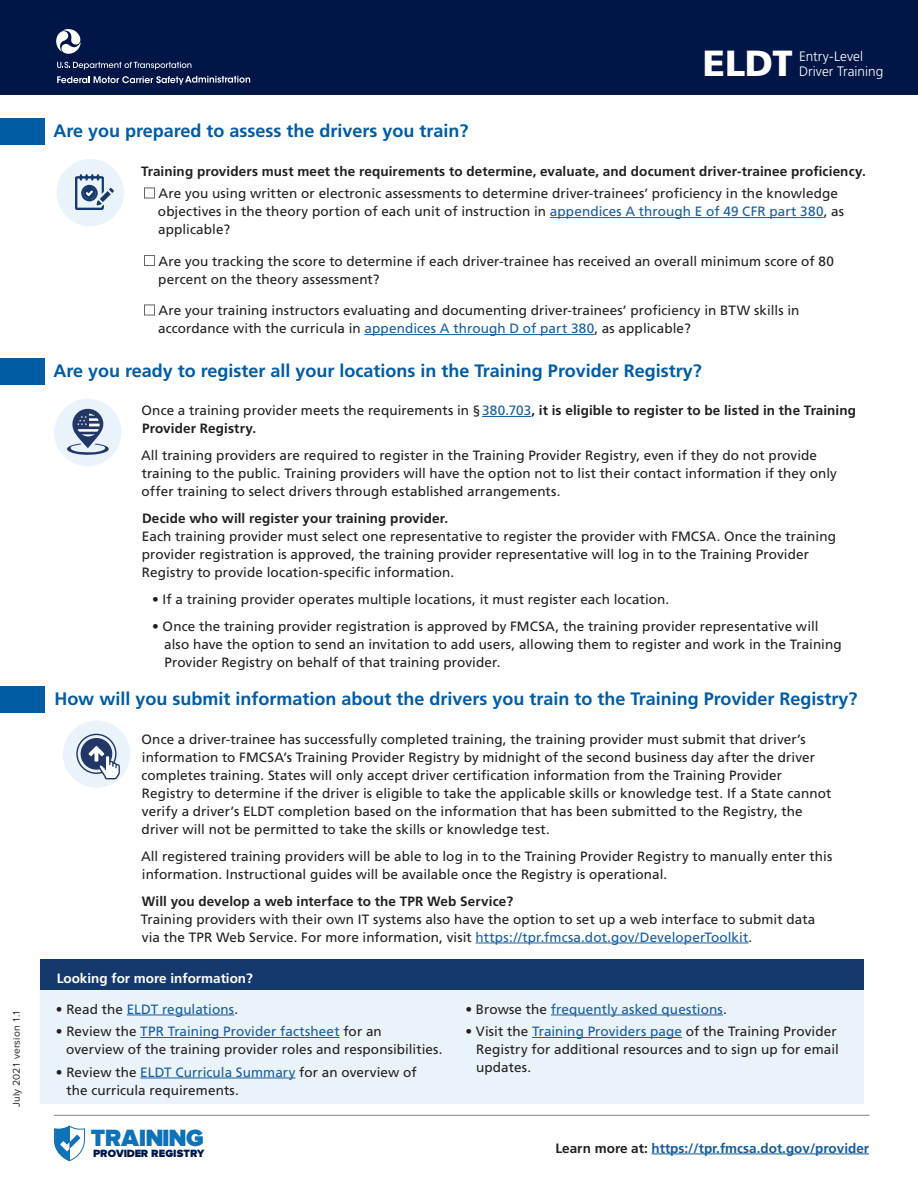
<style>
.page{position:relative;width:918px;height:1188px;background:#fff}
.page>*{position:absolute;margin:0;border:0;box-sizing:border-box;transform-origin:0 0}
.t1{font:900 36.3px "Frutiger";color:#fff}
.t2{font:900 24.45px "Proxima Nova";letter-spacing:-.02em;color:#0c72b9}
.t3{font:700 18px "Frutiger";color:#015ca3}
.t4{font:300 13.65px/14.5px "Frutiger";color:#fff}
.t5{font:13.5px/18px "Frutiger";letter-spacing:.005em;color:#231f20}
.t6{font:700 13.5px/18px "Frutiger";letter-spacing:.01em;color:#231f20}
.t7{font:13.5px "Frutiger";letter-spacing:.005em;color:#175d9e}
.t8{font:700 13.5px "Frutiger";color:#175d9e}
.t9{font:700 13.5px "Frutiger";color:#fff}
.t10{font:900 10.95px "Proxima Nova";letter-spacing:.005em;color:#001647}
.t11{font:10.2px "Proxima Nova";letter-spacing:.02em;color:#231f20}
.s1{color:#175d9e}
.s2{font-weight:400}
.s3{font-weight:400;color:#175d9e}
.s4{color:#231f20}
</style>
<div class="page">
<div style="left:0;top:686px;width:45px;height:27px;background:#015ca3"></div>
<div style="left:0;top:0;width:918px;height:94px;background:#001647"></div>
<svg style="left:56px;top:29px;width:25px;height:25px"></svg>
<svg style="left:57px;top:62px;width:134px;height:8px"></svg>
<svg style="left:57px;top:76px;width:193px;height:9px"></svg>
<div style="left:63px;top:720px;width:67px;height:68px;background:#ebf3fa;border-radius:50%"></div>
<div style="left:0;top:358px;width:45px;height:27px;background:#015ca3"></div>
<div style="left:54px;top:399px;width:68px;height:67px;background:#ebf3fa;border-radius:50%"></div>
<hr style="left:482px;top:416px;width:49px;height:1px;background:#175d9e">
<hr style="left:476px;top:943px;width:273px;height:1px;background:#175d9e">
<hr style="left:652px;top:1154px;width:217px;height:1px;background:#175d9e">
<svg style="left:54px;top:1125px;width:31px;height:36px"></svg>
<hr style="left:54px;top:1115px;width:815px;height:1px;background:#808285">
<div style="left:57px;top:159px;width:67px;height:67px;background:#ebf3fa;border-radius:50%"></div>
<hr style="left:550px;top:217px;width:274px;height:1px;background:#175d9e">
<hr style="left:365px;top:334px;width:229px;height:1px;background:#175d9e">
<div style="left:40px;top:959px;width:824px;height:145px;background:#ebf3fa"></div>
<div style="left:40px;top:959px;width:824px;height:31px;background:#15396c"></div>
<hr style="left:127px;top:1015px;width:107px;height:1px;background:#175d9e">
<hr style="left:140px;top:1037px;width:200px;height:1px;background:#175d9e">
<hr style="left:140px;top:1078px;width:156px;height:1px;background:#175d9e">
<hr style="left:551px;top:1015px;width:172px;height:1px;background:#175d9e">
<hr style="left:532px;top:1037px;width:150px;height:1px;background:#175d9e">
<div style="left:81px;top:739px;width:31px;height:30px;background:#233767;border-radius:50%"></div>
<div style="left:81px;top:738px;width:31px;height:32px;border:1px solid #233767;border-radius:50%"></div>
<div style="left:76px;top:734px;width:41px;height:40px;border:1px solid #233767;border-radius:50%"></div>
<svg style="left:89px;top:746px;width:31px;height:33px"></svg>
<svg style="left:67px;top:408px;width:42px;height:47px"></svg>
<div style="left:0;top:118px;width:45px;height:27px;background:#015ca3"></div>
<svg style="left:75px;top:174px;width:39px;height:36px"></svg>
<p class="t11" style="left:11px;top:1107px;width:99px;rotate:-90deg">July 2021 version 1.1</p>
<h1 class="t1" style="left:703px;top:41px;width:92px">ELDT</h1>
<p class="t4" style="left:799px;top:49px;width:86px">Entry-Level<br>Driver Training</p>
<h4 class="t3" style="left:53px;top:120px;width:417px">Are you prepared to assess the drivers you train?</h4>
<h5 class="t6" style="left:141px;top:162px;width:726px">Training providers must meet the requirements to determine, evaluate, and document driver-trainee proficiency.</h5>
<p class="t5" style="left:158px;top:185px;width:688px">Are you using written or electronic assessments to determine driver-trainees’ proficiency in the knowledge objectives in the theory portion of each unit of instruction in <span class="s1">appendices A through E of 49 CFR part 380</span>, as applicable?</p>
<p class="t5" style="left:158px;top:252px;width:677px">Are you tracking the score to determine if each driver-trainee has received an overall minimum score of 80 percent on the theory assessment?</p>
<p class="t5" style="left:158px;top:302px;width:643px">Are your training instructors evaluating and documenting driver-trainees’ proficiency in BTW skills in accordance with the curricula in <span class="s1">appendices A through D of part 380</span>, as applicable?</p>
<h4 class="t3" style="left:53px;top:360px;width:650px">Are you ready to register all your locations in the Training Provider Registry?</h4>
<p class="t6" style="left:142px;top:402px;width:716px"><span class="s2">Once a training provider meets the requirements in §</span> <span class="s3">380.703</span>, it is eligible to register to be listed in the Training<br>Provider Registry.</p>
<p class="t5" style="left:141px;top:446px;width:697px">All training providers are required to register in the Training Provider Registry, even if they do not provide training to the public. Training providers will have the option not to list their contact information if they only offer training to select drivers through established arrangements.</p>
<h5 class="t6" style="left:142px;top:509px;width:308px">Decide who will register your training provider.</h5>
<p class="t5" style="left:142px;top:527px;width:696px">Each training provider must select one representative to register the provider with FMCSA. Once the training provider registration is approved, the training provider representative will log in to the Training Provider<br>Registry to provide location-specific information.</p>
<p class="t5" style="left:152px;top:590px;width:519px">• If a training provider operates multiple locations, it must register each location.</p>
<p class="t5" style="left:164px;top:617px;width:679px;text-indent:-12px">• Once the training provider registration is approved by FMCSA, the training provider representative will also have the option to send an invitation to add users, allowing them to register and work in the Training<br>Provider Registry on behalf of that training provider.</p>
<h4 class="t3" style="left:54px;top:688px;width:805px">How will you submit information about the drivers you train to the Training Provider Registry?</h4>
<p class="t5" style="left:142px;top:730px;width:691px">Once a driver-trainee has successfully completed training, the training provider must submit that driver’s information to FMCSA’s Training Provider Registry by midnight of the second business day after the driver completes training. States will only accept driver certification information from the Training Provider Registry to determine if the driver is eligible to take the applicable skills or knowledge test. If a State cannot verify a driver’s ELDT completion based on the information that has been submitted to the Registry, the driver will not be permitted to take the skills or knowledge test.</p>
<p class="t5" style="left:141px;top:847px;width:693px">All registered training providers will be able to log in to the Training Provider Registry to manually enter this information. Instructional guides will be available once the Registry is operational.</p>
<h5 class="t6" style="left:142px;top:892px;width:373px">Will you develop a web interface to the TPR Web Service?</h5>
<p class="t5" style="left:141px;top:910px;width:676px">Training providers with their own IT systems also have the option to set up a web interface to submit data via the TPR Web Service. For more information, visit <span class="s1">https://tpr.fmcsa.dot.gov/DeveloperToolkit</span>.</p>
<h6 class="t9" style="left:57px;top:970px;width:198px">Looking for more information?</h6>
<p class="t7" style="left:56px;top:1001px;width:184px"><span class="s4">• Read the</span> ELDT regulations<span class="s4">.</span></p>
<p class="t5" style="left:66px;top:1023px;width:378px;text-indent:-10px">• Review the <span class="s1">TPR Training Provider factsheet</span> for an overview of the training provider roles and responsibilities.</p>
<p class="t5" style="left:66px;top:1063px;width:352px;text-indent:-11px">• Review the <span class="s1">ELDT Curricula Summary</span> for an overview of the curricula requirements.</p>
<h2 class="t2" style="left:91px;top:1124px;width:115px">TRAINING</h2>
<p class="t10" style="left:93px;top:1147px;width:113px">PROVIDER REGISTRY</p>
<p class="t7" style="left:465px;top:1001px;width:263px"><span class="s4">• Browse the</span> frequently asked questions<span class="s4">.</span></p>
<p class="t5" style="left:476px;top:1023px;width:364px;text-indent:-11px">• Visit the <span class="s1">Training Providers page</span> of the Training Provider<br>Registry for additional resources and to sign up for email updates.</p>
<p class="t8" style="left:556px;top:1140px;width:315px"><span class="s4">Learn more at:</span> https://tpr.fmcsa.dot.gov/provider</p>
</div>
